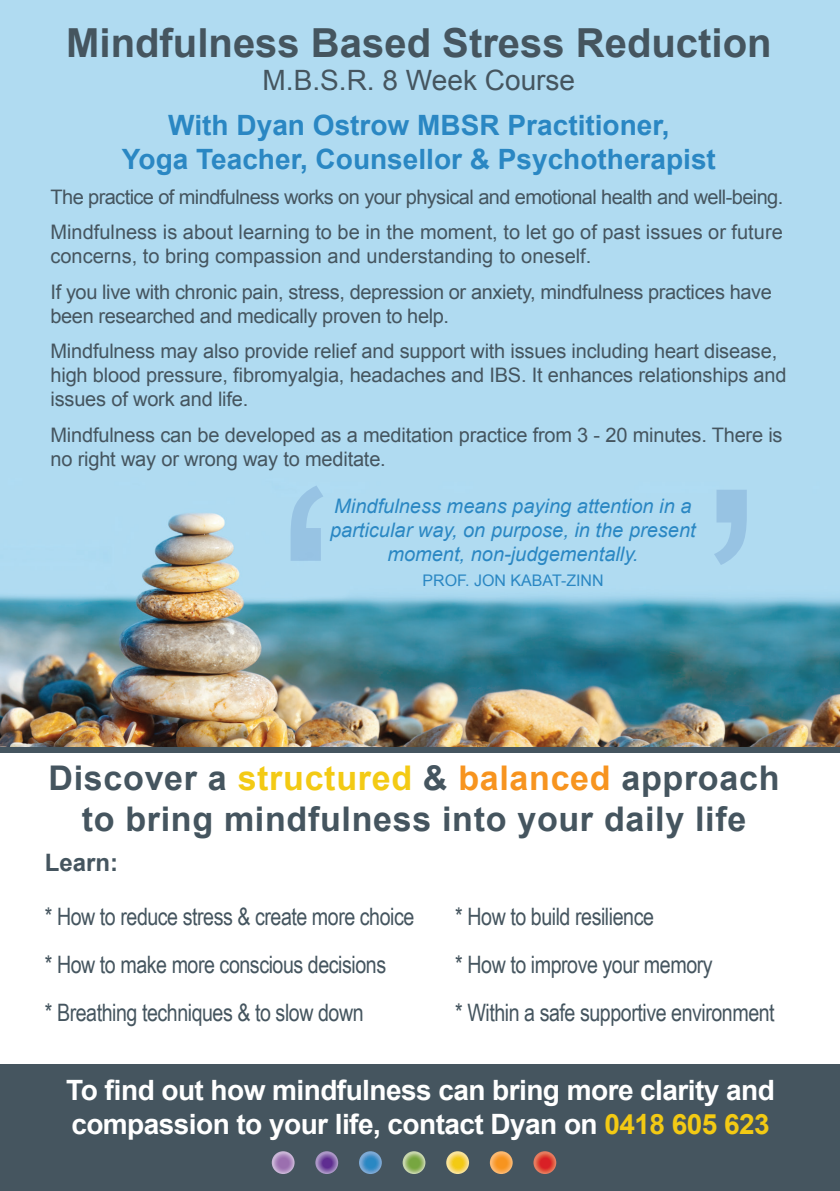
<style>
.page{position:relative;width:840px;height:1191px;background:#fff}
.page>*{position:absolute;margin:0;border:0;box-sizing:border-box;transform-origin:0 0}
.t1{font:700 40px "Arial";color:#45555f}
.t2{font:700 34px/40.8px "Arial";letter-spacing:.02em;color:#45555f;text-align:center}
.t3{font:700 28px/33.6px "Arial";letter-spacing:-.02em;color:#fff}
.t4{font:700 28px/33.6px "Arial";color:#2a87c3;text-align:center}
.t5{font:28px "Arial";color:#45555f}
.t6{font:24px "Arial Narrow";letter-spacing:-.02em;color:#45555f}
.t7{font:700 24px "Arial";color:#45555f}
.t8{font:20px/35.4px "Arial";letter-spacing:-.01em;color:#45555f}
.t9{font:20px/35.4px "Arial";letter-spacing:-.03em;color:#45555f}
.t10{font:italic 20px/24px "Arial";color:#2a87c3;text-align:center}
.t11{font:16px "Arial";color:#2a87c3}
.s1{color:#f3ca14}
.s2{color:#f7941f}
</style>
<div class="page">
<img style="left:0;top:0;width:839px;height:747px">
<svg style="left:290px;top:485px;width:33px;height:76px;background:#9fcbe8"></svg>
<svg style="left:713px;top:490px;width:33px;height:75px;background:#9fcbe7"></svg>
<div style="left:0;top:1065px;width:839px;height:126px;background:#45555f"></div>
<svg style="left:315px;top:1151px;width:23px;height:23px"></svg>
<svg style="left:271px;top:1151px;width:23px;height:23px"></svg>
<svg style="left:533px;top:1151px;width:23px;height:23px"></svg>
<svg style="left:489px;top:1151px;width:23px;height:23px"></svg>
<svg style="left:446px;top:1151px;width:23px;height:23px"></svg>
<svg style="left:402px;top:1151px;width:23px;height:23px"></svg>
<svg style="left:359px;top:1151px;width:22px;height:23px"></svg>
<div style="left:0;top:747px;width:839px;height:6px;background:#45555f"></div>
<h1 class="t1" style="left:66px;top:16px;width:706px">Mindfulness Based Stress Reduction</h1>
<h3 class="t5" style="left:262px;top:62px;width:314px">M.B.S.R. 8 Week Course</h3>
<h3 class="t4" style="left:122px;top:109px;width:595px">With Dyan Ostrow MBSR Practitioner,<br>Yoga Teacher, Counsellor &amp; Psychotherapist</h3>
<p class="t9" style="left:50px;top:179px;width:734px">The practice of mindfulness works on your physical and emotional health and well-being.<br>Mindfulness is about learning to be in the moment, to let go of past issues or future</p>
<p class="t8" style="left:50px;top:239px;width:722px">concerns, to bring compassion and understanding to oneself.<br>If you live with chronic pain, stress, depression or anxiety, mindfulness practices have</p>
<p class="t8" style="left:50px;top:298px;width:727px">been researched and medically proven to help.<br>Mindfulness may also provide relief and support with issues including heart disease,</p>
<p class="t8" style="left:50px;top:363px;width:737px;line-height:24px">high blood pressure, fibromyalgia, headaches and IBS. It enhances relationships and issues of work and life.</p>
<p class="t8" style="left:50px;top:423px;width:733px;line-height:24px">Mindfulness can be developed as a meditation practice from 3 - 20 minutes. There is no right way or wrong way to meditate.</p>
<p class="t10" style="left:330px;top:494px;width:367px">Mindfulness means paying attention in a particular way, on purpose, in the present moment, non-judgementally.</p>
<p class="t11" style="left:422px;top:569px;width:183px">PROF. JON KABAT-ZINN</p>
<h2 class="t2" style="left:49px;top:759px;width:732px">Discover a <span class="s1">structured</span> &amp; <span class="s2">balanced</span> approach to bring mindfulness into your daily life</h2>
<p class="t7" style="left:45px;top:847px;width:75px">Learn:</p>
<p class="t6" style="left:45px;top:899px;width:371px">* How to reduce stress &amp; create more choice</p>
<p class="t6" style="left:455px;top:899px;width:200px">* How to build resilience</p>
<p class="t6" style="left:45px;top:947px;width:342px">* How to make more conscious decisions</p>
<p class="t6" style="left:455px;top:947px;width:259px">* How to improve your memory</p>
<p class="t6" style="left:45px;top:995px;width:320px">* Breathing techniques &amp; to slow down</p>
<p class="t6" style="left:455px;top:995px;width:321px">* Within a safe supportive environment</p>
<h3 class="t3" style="left:66px;top:1074px;width:709px">To find out how mindfulness can bring more clarity and compassion to your life, contact Dyan on <span class="s1">0418 605 623</span></h3>
</div>
